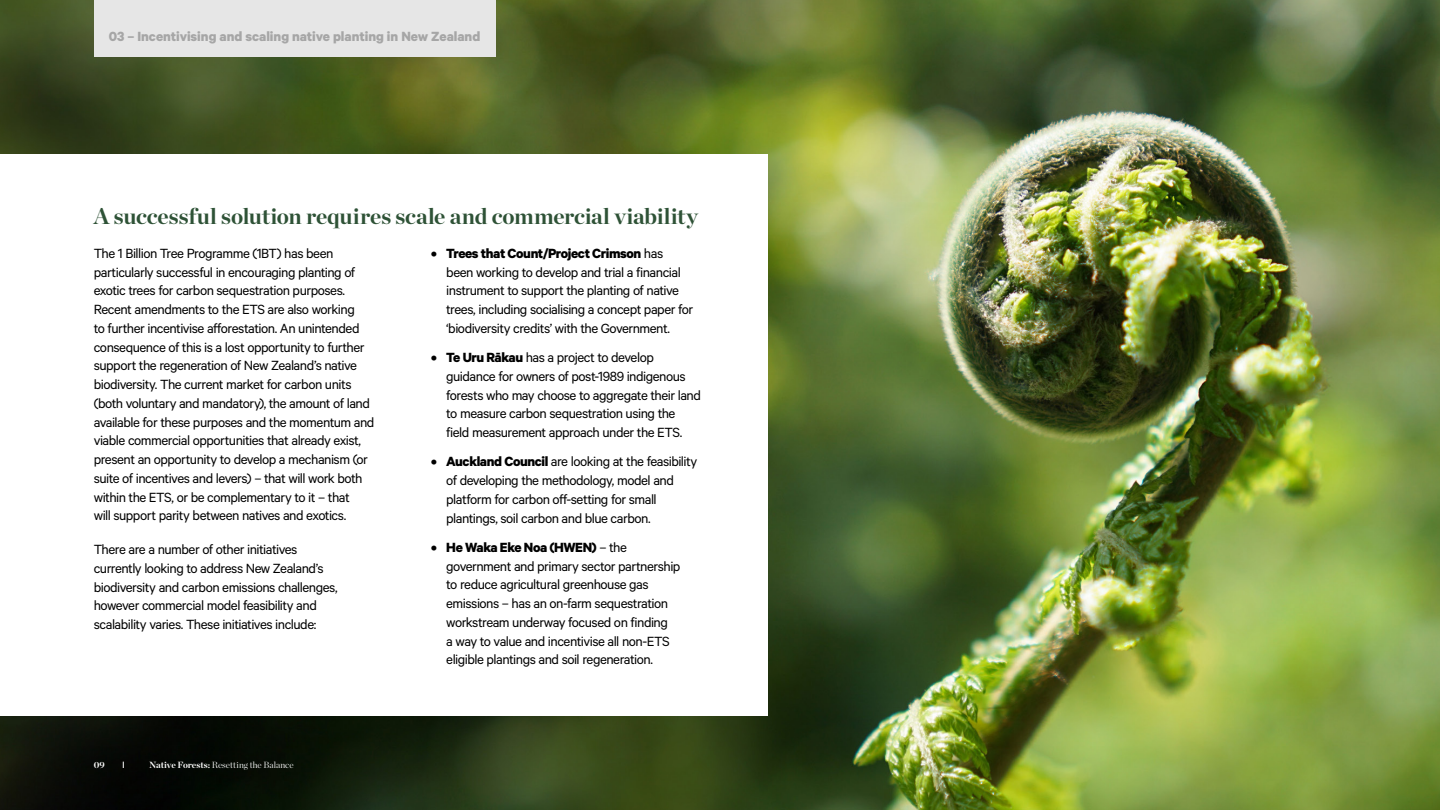
<style>
.page{position:relative;width:1440px;height:810px;background:#fff}
.page>*{position:absolute;margin:0;border:0;box-sizing:border-box;transform-origin:0 0}
.t1{font:700 22.5px "Chronicle Display";letter-spacing:-.005em;color:#2e5236}
.t2{font:15px/18.8px "Calibre";letter-spacing:-.035em;color:#000}
.t3{font:700 15px "Calibre";color:#a6a6a6}
.t4{font:300 9px "Chronicle Display";color:#fff}
.t5{font:700 9px "Chronicle Display";color:#fff}
.s1{font-weight:700}
</style>
<div class="page">
<img style="left:0;top:0;width:1440px;height:810px">
<div style="left:0;top:154px;width:768px;height:562px;background:#fff"></div>
<div style="left:94px;top:0;width:401px;height:56px;background:#e6e6e6"></div>
<p class="t3" style="left:109px;top:27px;width:373px">03 – Incentivising and scaling native planting in New Zealand</p>
<h1 class="t1" style="left:94px;top:198px;width:606px">A successful solution requires scale and commercial viability</h1>
<p class="t2" style="left:94px;top:243px;width:282px">The 1 Billion Tree Programme (1BT) has been particularly successful in encouraging planting of exotic trees for carbon sequestration purposes.<br>Recent amendments to the ETS are also working<br>to further incentivise afforestation. An unintended consequence of this is a lost opportunity to further support the regeneration of New Zealand’s native biodiversity. The current market for carbon units (both voluntary and mandatory), the amount of land available for these purposes and the momentum and viable commercial opportunities that already exist, present an opportunity to develop a mechanism (or suite of incentives and levers) – that will work both within the ETS, or be complementary to it – that<br>will support parity between natives and exotics.</p>
<p class="t2" style="left:94px;top:540px;width:245px">There are a number of other initiatives currently looking to address New Zealand’s biodiversity and carbon emissions challenges, however commercial model feasibility and scalability varies. These initiatives include:</p>
<p class="t2" style="left:446px;top:243px;width:249px;text-indent:-15px"><span class="s1">• Trees that Count/Project Crimson</span> has been working to develop and trial a financial instrument to support the planting of native trees, including socialising a concept paper for ‘biodiversity credits’ with the Government.</p>
<p class="t2" style="left:446px;top:348px;width:256px;text-indent:-15px"><span class="s1">• Te Uru Rākau</span> has a project to develop guidance for owners of post-1989 indigenous forests who may choose to aggregate their land to measure carbon sequestration using the field measurement approach under the ETS.</p>
<p class="t2" style="left:446px;top:452px;width:253px;text-indent:-15px"><span class="s1">• Auckland Council</span> are looking at the feasibility of developing the methodology, model and platform for carbon off-setting for small plantings, soil carbon and blue carbon.</p>
<p class="t2" style="left:446px;top:537px;width:236px;text-indent:-15px"><span class="s1">• He Waka Eke Noa (HWEN)</span> – the government and primary sector partnership to reduce agricultural greenhouse gas emissions – has an on-farm sequestration workstream underway focused on finding<br>a way to value and incentivise all non-ETS eligible plantings and soil regeneration.</p>
<p class="t5" style="left:94px;top:758px;width:12px">09</p>
<p class="t4" style="left:149px;top:758px;width:146px"><span class="s1">Native Forests:</span> Resetting the Balance</p>
</div>
